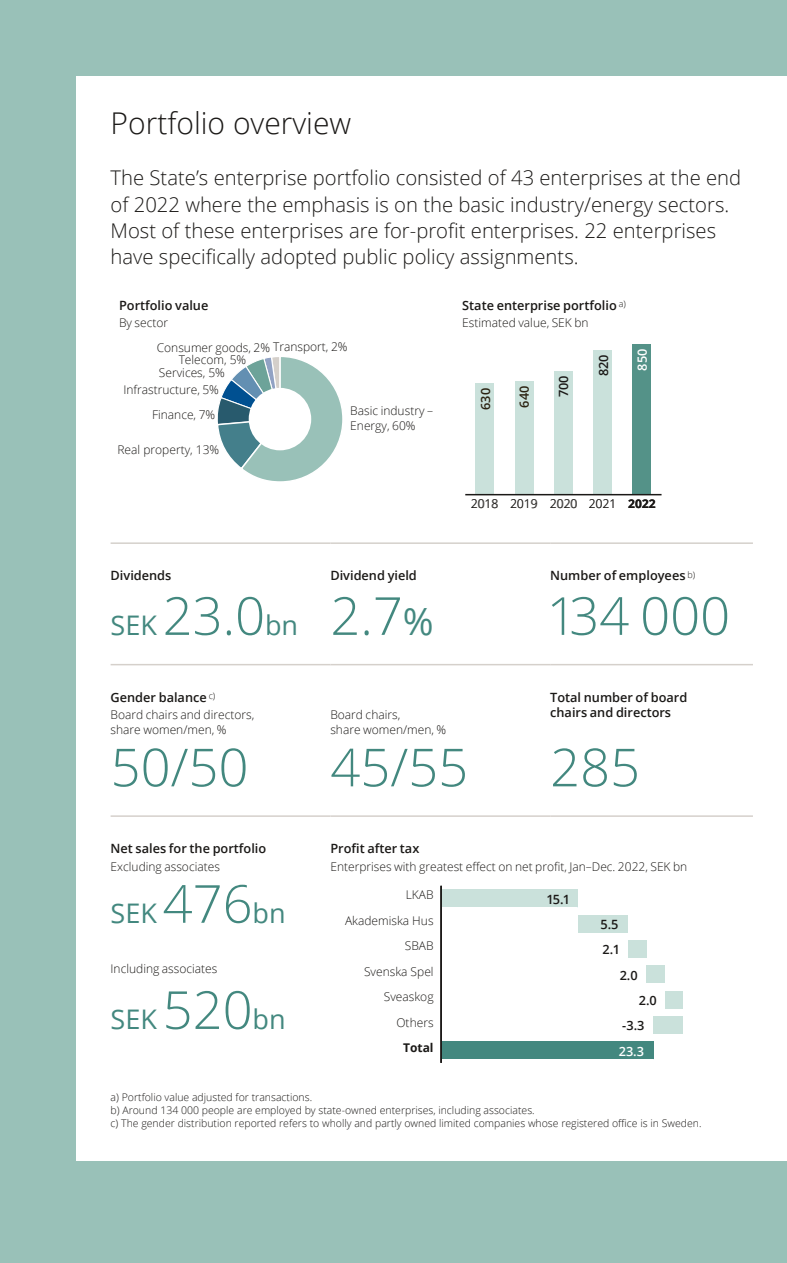
<style>
.page{position:relative;width:787px;height:1263px;background:#99c1b8}
.page>*{position:absolute;margin:0;border:0;box-sizing:border-box;transform-origin:0 0}
.t1{font:300 52.5px "Open Sans";color:#43887f}
.t2{font:300 30px "Open Sans";color:#1b1917}
.t3{font:27px "Open Sans";color:#43887f}
.Ingress_P{font:300 20.25px/26.2px "Open Sans";color:#1b1917}
.Rubrik_utan_linje_H4{font:600 12.75px/15.3px "Open Sans";color:#1b1917}
.Siffra_på_diagram_svart_Artifakt{font:600 12.75px "Open Sans";color:#1b1917}
.Siffra_på_diagram_vit_Artifakt{font:600 12.75px "Open Sans";color:#fff}
.t4{font:600 12.75px "Open Sans";color:#2b2211}
.Rubrik_utan_linje_H4-2{font:300 12px "Open Sans";color:#1b1917}
.Diagram_Legend_Artifact{font:300 12px/15px "Open Sans";color:#1b1917}
.Ingress_P-2{font:700 12px "Open Sans";color:#1b1917}
.Ingress_P-3{font:300 12px "Open Sans";color:#1b1917}
.Rubrik_utan_linje_H4-3{font:300 10.5px "Open Sans";color:#1b1917}
.s1{font-weight:300;font-size:52.5px}
.s2{font-weight:400;font-size:37.5px}
</style>
<div class="page">
<div style="left:77px;top:77px;width:710px;height:1084px;background:#fff"></div>
<svg style="left:217px;top:357px;width:126px;height:125px"></svg>
<div style="left:249px;top:388px;width:62px;height:62px;background:#fff;border-radius:50%"></div>
<div style="left:475px;top:383px;width:19px;height:112px;background:#cae1db"></div>
<div style="left:514px;top:381px;width:19px;height:114px;background:#cae1db"></div>
<div style="left:554px;top:371px;width:19px;height:124px;background:#cae1db"></div>
<div style="left:593px;top:350px;width:19px;height:145px;background:#cae1db"></div>
<div style="left:632px;top:344px;width:19px;height:151px;background:#549288"></div>
<hr style="left:465px;top:494px;width:196px;height:1px;background:#1b1917">
<div style="left:578px;top:915px;width:49px;height:17px;background:#cae1db"></div>
<div style="left:627px;top:940px;width:19px;height:18px;background:#cae1db"></div>
<div style="left:646px;top:965px;width:18px;height:18px;background:#cae1db"></div>
<div style="left:664px;top:991px;width:18px;height:17px;background:#cae1db"></div>
<div style="left:653px;top:1016px;width:29px;height:18px;background:#cae1db"></div>
<div style="left:441px;top:889px;width:137px;height:18px;background:#cae1db"></div>
<div style="left:441px;top:1041px;width:212px;height:18px;background:#43887f"></div>
<hr style="left:440px;top:886px;width:2px;height:177px;background:#1b1917">
<hr style="left:111px;top:542px;width:219px;height:2px;background:#d5d0cb">
<hr style="left:330px;top:542px;width:220px;height:2px;background:#d5d0cb">
<hr style="left:550px;top:542px;width:203px;height:2px;background:#d5d0cb">
<hr style="left:111px;top:664px;width:219px;height:1px;background:#d5d0cb">
<hr style="left:330px;top:664px;width:220px;height:1px;background:#d5d0cb">
<hr style="left:550px;top:664px;width:203px;height:1px;background:#d5d0cb">
<hr style="left:111px;top:815px;width:219px;height:2px;background:#d5d0cb">
<hr style="left:330px;top:815px;width:220px;height:2px;background:#d5d0cb">
<hr style="left:550px;top:815px;width:203px;height:2px;background:#d5d0cb">
<h2 class="t2" style="left:111px;top:102px;width:242px">Portfolio overview</h2>
<p class="Ingress_P" style="left:111px;top:164px;width:632px">The State’s enterprise portfolio consisted of 43 enterprises at the end of 2022 where the emphasis is on the basic industry/energy sectors.<br>Most of these enterprises are for-profit enterprises. 22 enterprises have specifically adopted public policy assignments.</p>
<h3 class="Rubrik_utan_linje_H4" style="left:119px;top:297px;width:91px">Portfolio value</h3>
<h3 class="Rubrik_utan_linje_H4-2" style="left:119px;top:314px;width:51px">By sector</h3>
<h3 class="Rubrik_utan_linje_H4" style="left:462px;top:297px;width:165px">State enterprise portfolio <sup>a)</sup></h3>
<h3 class="Rubrik_utan_linje_H4-2" style="left:462px;top:314px;width:128px">Estimated value, SEK bn</h3>
<p class="Diagram_Legend_Artifact" style="left:157px;top:339px;width:192px">Consumer goods, 2% Transport, 2%</p>
<p class="Rubrik_utan_linje_H4-2" style="left:179px;top:352px;width:69px">Telecom, 5%</p>
<p class="Rubrik_utan_linje_H4-2" style="left:159px;top:364px;width:67px">Services, 5%</p>
<p class="Diagram_Legend_Artifact" style="left:123px;top:382px;width:97px">Infrastructure, 5%</p>
<p class="Diagram_Legend_Artifact" style="left:152px;top:406px;width:65px">Finance, 7%</p>
<p class="Rubrik_utan_linje_H4-2" style="left:117px;top:441px;width:103px">Real property, 13%</p>
<p class="Diagram_Legend_Artifact" style="left:350px;top:403px;width:84px">Basic industry –<br>Energy, 60%</p>
<p class="t4" style="left:476px;top:410px;width:23px;rotate:-90deg">630</p>
<p class="t4" style="left:515px;top:408px;width:23px;rotate:-90deg">640</p>
<p class="Rubrik_utan_linje_H4" style="left:555px;top:397px;width:23px;rotate:-90deg">700</p>
<p class="Rubrik_utan_linje_H4" style="left:595px;top:376px;width:23px;rotate:-90deg">820</p>
<p class="Siffra_på_diagram_vit_Artifakt" style="left:633px;top:370px;width:23px;rotate:-90deg">850</p>
<p class="Rubrik_utan_linje_H4-2" style="left:471px;top:496px;width:68px">2018 2019</p>
<p class="Ingress_P-3" style="left:550px;top:495px;width:29px">2020</p>
<p class="Ingress_P-3" style="left:589px;top:495px;width:29px">2021</p>
<p class="Ingress_P-2" style="left:628px;top:495px;width:29px">2022</p>
<h4 class="Rubrik_utan_linje_H4" style="left:111px;top:568px;width:62px">Dividends</h4>
<p class="t3" style="left:111px;top:607px;width:189px">SEK <span class="s1">23.0</span>bn</p>
<h4 class="Rubrik_utan_linje_H4" style="left:111px;top:689px;width:106px">Gender balance <sup>c)</sup></h4>
<p class="Diagram_Legend_Artifact" style="left:111px;top:707px;width:145px">Board chairs and directors, share women/men, %</p>
<p class="t1" style="left:111px;top:731px;width:139px">50/50</p>
<h4 class="Rubrik_utan_linje_H4" style="left:330px;top:568px;width:88px">Dividend yield</h4>
<p class="t1" style="left:330px;top:580px;width:105px">2.7<span class="s2">%</span></p>
<p class="Diagram_Legend_Artifact" style="left:330px;top:706px;width:117px">Board chairs,<br>share women/men, %</p>
<p class="t1" style="left:330px;top:731px;width:139px">45/55</p>
<h4 class="Rubrik_utan_linje_H4" style="left:550px;top:568px;width:146px">Number of employees <sup>b)</sup></h4>
<p class="t1" style="left:550px;top:580px;width:181px">134 000</p>
<h4 class="Rubrik_utan_linje_H4" style="left:550px;top:689px;width:139px">Total number of board chairs and directors</h4>
<p class="t1" style="left:550px;top:731px;width:91px">285</p>
<h4 class="Rubrik_utan_linje_H4" style="left:111px;top:841px;width:157px">Net sales for the portfolio</h4>
<h4 class="Rubrik_utan_linje_H4-2" style="left:111px;top:858px;width:111px">Excluding associates</h4>
<p class="t3" style="left:111px;top:894px;width:177px">SEK <span class="s1">476</span>bn</p>
<p class="Rubrik_utan_linje_H4-2" style="left:111px;top:960px;width:108px">Including associates</p>
<p class="t3" style="left:111px;top:1001px;width:177px">SEK <span class="s1">520</span>bn</p>
<h3 class="Rubrik_utan_linje_H4-3" style="left:111px;top:1090px;width:203px">a) Portfolio value adjusted for transactions.</h3>
<h4 class="Rubrik_utan_linje_H4" style="left:330px;top:841px;width:90px">Profit after tax</h4>
<h4 class="Rubrik_utan_linje_H4-2" style="left:330px;top:858px;width:358px">Enterprises with greatest effect on net profit, Jan–Dec. 2022, SEK bn</h4>
<p class="Rubrik_utan_linje_H4-2" style="left:406px;top:886px;width:29px">LKAB</p>
<p class="Siffra_på_diagram_svart_Artifakt" style="left:547px;top:890px;width:23px">15.1</p>
<p class="Rubrik_utan_linje_H4-2" style="left:345px;top:912px;width:90px">Akademiska Hus</p>
<p class="Siffra_på_diagram_svart_Artifakt" style="left:600px;top:916px;width:20px">5.5</p>
<p class="Rubrik_utan_linje_H4-2" style="left:405px;top:937px;width:30px">SBAB</p>
<p class="Siffra_på_diagram_svart_Artifakt" style="left:602px;top:941px;width:18px">2.1</p>
<p class="Rubrik_utan_linje_H4-2" style="left:364px;top:963px;width:71px">Svenska Spel</p>
<p class="Siffra_på_diagram_svart_Artifakt" style="left:619px;top:966px;width:20px">2.0</p>
<p class="Rubrik_utan_linje_H4-2" style="left:384px;top:988px;width:51px">Sveaskog</p>
<p class="Siffra_på_diagram_svart_Artifakt" style="left:638px;top:992px;width:20px">2.0</p>
<p class="Rubrik_utan_linje_H4-2" style="left:396px;top:1014px;width:39px">Others</p>
<p class="Siffra_på_diagram_svart_Artifakt" style="left:622px;top:1017px;width:24px">-3.3</p>
<p class="Ingress_P-2" style="left:403px;top:1039px;width:32px">Total</p>
<p class="Siffra_på_diagram_vit_Artifakt" style="left:618px;top:1042px;width:27px">23.3</p>
<h4 class="Rubrik_utan_linje_H4-3" style="left:111px;top:1103px;width:425px">b) Around 134 000 people are employed by state-owned enterprises, including associates.</h4>
<h4 class="Rubrik_utan_linje_H4-3" style="left:111px;top:1116px;width:592px">c) The gender distribution reported refers to wholly and partly owned limited companies whose registered office is in Sweden.</h4>
</div>
